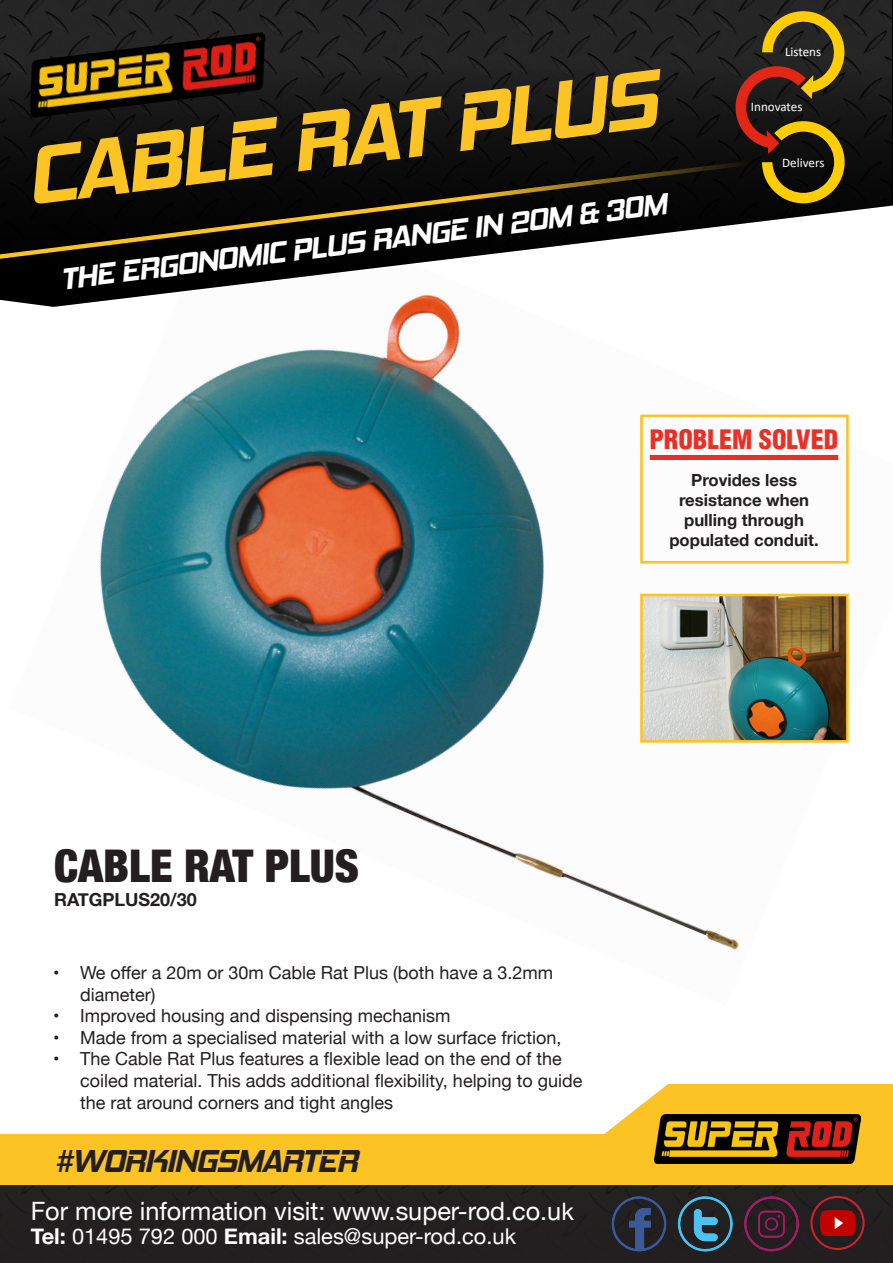
<style>
.page{position:relative;width:893px;height:1263px;background:#fff}
.page>*{position:absolute;margin:0;border:0;box-sizing:border-box;transform-origin:0 0}
.t1{font:italic 700 84px "Hemi Head Rg";color:#fcc324}
.t2{font:900 condensed 45.15px "Helvetica Neue";color:#231f20}
.ONLY{font:italic 700 31.95px "Hemi Head Rg";letter-spacing:-.04em;color:#231f20}
.t3{font:italic 700 30.3px "Hemi Head Rg";color:#fff}
.t4{font:900 condensed 26.1px "Helvetica LT Std";color:#ea3026}
.t5{font:25.2px "Helvetica Neue";color:#fff}
.t6{font:21.9px "Helvetica Neue";color:#fff}
.t7{font:18px/21.6px "Helvetica Neue";color:#231f20}
.t8{font:700 18px "Helvetica Neue";color:#231f20}
.t9{font:700 16.65px/20.1px "Helvetica Neue";color:#231f20;text-align:center}
.t10{font:13.05px "Calibri";color:#fff}
.s1{font-size:24px}
.s2{font-weight:700}
</style>
<div class="page">
<img style="left:100px;top:307px;width:749px;height:643px">
<img style="left:0;top:0;width:892px;height:303px">
<div style="left:0;top:1135px;width:893px;height:128px;background:#fcc324"></div>
<div style="left:0;top:1185px;width:893px;height:78px;background:#232020"></div>
<div style="left:668px;top:1084px;width:225px;height:74px;background:#fcc324"></div>
<svg style="left:573px;top:1084px;width:95px;height:74px"></svg>
<svg style="left:0;top:159px;width:750px;height:108px;background:#26241f"></svg>
<img style="left:24px;top:32px;width:247px;height:86px">
<svg style="left:732px;top:11px;width:117px;height:192px;background:#4c3713"></svg>
<img style="left:600px;top:1185px;width:205px;height:78px">
<img style="left:655px;top:1115px;width:205px;height:48px">
<div style="left:810px;top:1196px;width:55px;height:54px;border:2px solid #d1232a;border-radius:50%"></div>
<img style="left:820px;top:1211px;width:35px;height:24px">
<img style="left:644px;top:598px;width:201px;height:141px">
<div style="left:640px;top:594px;width:209px;height:149px;border:3px solid #fcc324"></div>
<div style="left:640px;top:415px;width:209px;height:148px;border:3px solid #fcc324"></div>
<div style="left:650px;top:455px;width:188px;height:5px;background:#ea3026"></div>
<p class="t1" style="left:19px;top:126px;width:637px;rotate:-7deg">CABLE RAT PLUS</p>
<p class="t3" style="left:58px;top:261px;width:613px;rotate:-7deg">THE ERGONOMIC PLUS RANGE IN 20M &amp; 30M</p>
<p class="t10" style="left:785px;top:42px;width:38px">Listens</p>
<p class="t10" style="left:751px;top:98px;width:53px">Innovates</p>
<p class="t10" style="left:782px;top:154px;width:44px">Delivers</p>
<p class="t4" style="left:649px;top:423px;width:190px">PROBLEM SOLVED</p>
<p class="t9" style="left:669px;top:470px;width:151px">Provides less resistance when pulling through populated conduit.</p>
<p class="t2" style="left:54px;top:828px;width:307px">CABLE RAT PLUS</p>
<p class="t8" style="left:54px;top:885px;width:144px">RATGPLUS20/30</p>
<p class="t7" style="left:80px;top:963px;width:474px;text-indent:-27px">• We offer a 20m or 30m Cable Rat Plus (both have a 3.2mm diameter)</p>
<p class="t7" style="left:53px;top:1006px;width:399px">• Improved housing and dispensing mechanism</p>
<p class="t7" style="left:53px;top:1027px;width:510px">• Made from a specialised material with a low surface friction,</p>
<p class="t7" style="left:80px;top:1049px;width:504px;text-indent:-27px">• The Cable Rat Plus features a flexible lead on the end of the coiled material. This adds additional flexibility, helping to guide the rat around corners and tight angles</p>
<p class="ONLY" style="left:55px;top:1141px;width:305px">#WORKINGSMARTER</p>
<p class="t5" style="left:31px;top:1192px;width:545px">For more information visit: www.super-rod.co.u<span class="s1">k</span></p>
<p class="t6" style="left:31px;top:1221px;width:487px"><span class="s2">Tel:</span> 01495 792 000 <span class="s2">Email:</span> sales@super-rod.co.uk</p>
</div>
